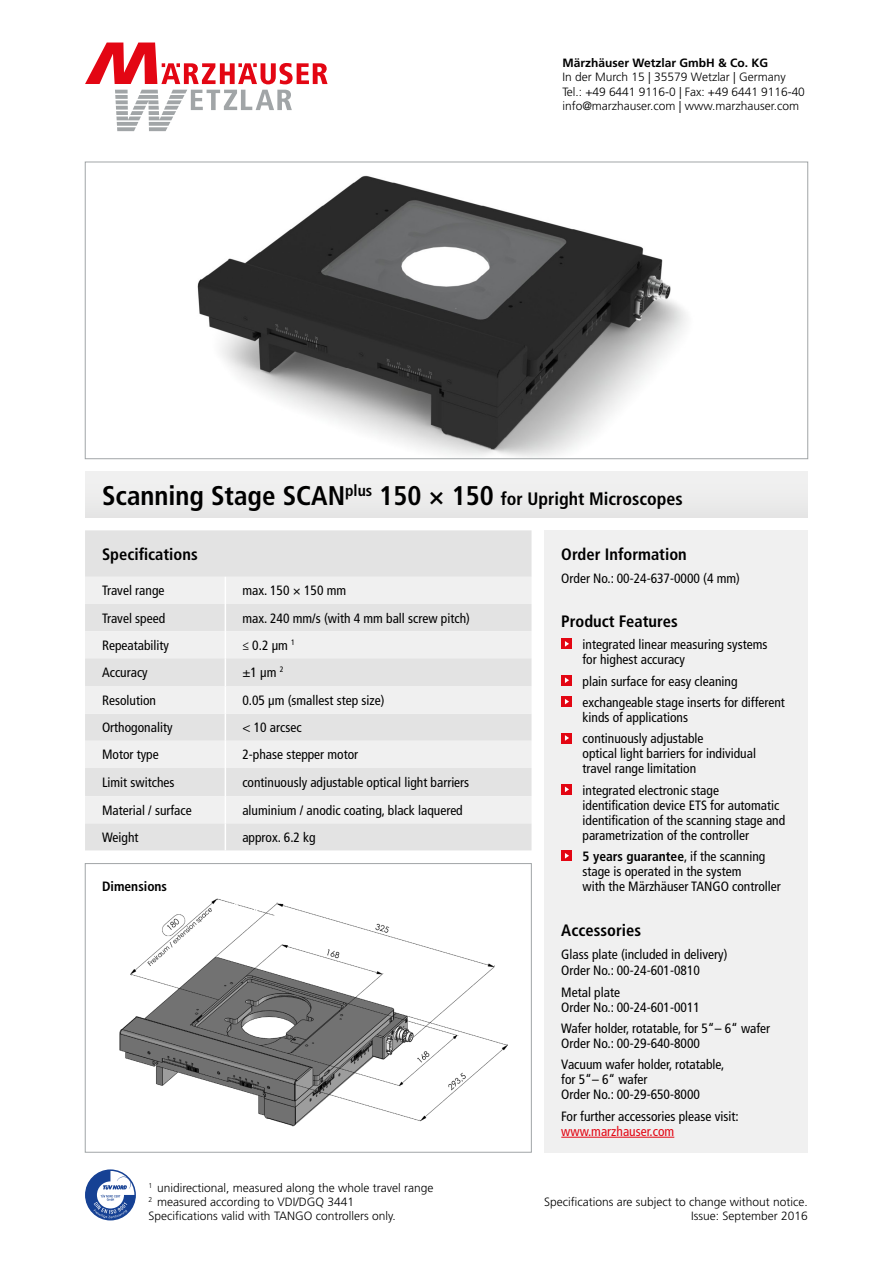
<style>
.page{position:relative;width:893px;height:1263px;background:#fff}
.page>*{position:absolute;margin:0;border:0;box-sizing:border-box;transform-origin:0 0}
.t1{font:700 condensed 27px "Frutiger LT Std";color:#000}
.t2{font:700 condensed 16.5px "Frutiger LT Std";color:#000}
.t3{font:condensed 13.5px/15px "Frutiger LT Std";color:#000}
.t4{font:condensed 13.5px "Frutiger LT Std";color:#e30613}
.t5{font:700 condensed 13.5px "Frutiger LT Std";color:#000}
.t6{font:300 12px/14.4px "Frutiger LT Std";color:#000}
.t7{font:700 12px "Frutiger LT Std";color:#000}
.s1{font-size:18px}
.s2{font-weight:700}
</style>
<div class="page">
<svg style="left:86px;top:1170px;width:49px;height:50px"></svg>
<svg style="left:85px;top:43px;width:243px;height:41px"></svg>
<svg style="left:115px;top:90px;width:177px;height:41px"></svg>
<img style="left:197px;top:175px;width:490px;height:282px">
<div style="left:544px;top:530px;width:264px;height:622px;background:#f0f0f0"></div>
<hr style="left:561px;top:1137px;width:113px;height:1px;background:#e30613">
<div style="left:561px;top:638px;width:11px;height:11px;background:#e30613"></div>
<svg style="left:565px;top:641px;width:4px;height:6px"></svg>
<div style="left:561px;top:675px;width:11px;height:10px;background:#e30613"></div>
<svg style="left:565px;top:677px;width:4px;height:6px"></svg>
<div style="left:561px;top:696px;width:11px;height:11px;background:#e30613"></div>
<svg style="left:565px;top:699px;width:4px;height:5px"></svg>
<div style="left:561px;top:733px;width:11px;height:10px;background:#e30613"></div>
<svg style="left:565px;top:735px;width:4px;height:6px"></svg>
<div style="left:561px;top:784px;width:11px;height:11px;background:#e30613"></div>
<svg style="left:565px;top:786px;width:4px;height:6px"></svg>
<div style="left:561px;top:850px;width:11px;height:11px;background:#e30613"></div>
<svg style="left:565px;top:853px;width:4px;height:5px"></svg>
<div style="left:85px;top:472px;width:723px;height:46px;background:#ededed"></div>
<div style="left:85px;top:530px;width:446px;height:320px;background:#e3e3e3"></div>
<svg style="left:85px;top:577px;width:446px;height:246px;fill:#f0f0f0"></svg>
<svg style="left:225px;top:577px;width:1px;height:273px"></svg>
<img style="left:119px;top:898px;width:389px;height:229px">
<div style="left:85px;top:863px;width:446px;height:289px;border:1px solid #a1a5a7"></div>
<p class="t7" style="left:562px;top:56px;width:207px">Märzhäuser Wetzlar GmbH &amp; Co. KG</p>
<p class="t6" style="left:562px;top:70px;width:244px">In der Murch 15 | 35579 Wetzlar | Germany<br>Tel.: +49 6441 9116-0 | Fax: +49 6441 9116-40 info@marzhauser.com | www.marzhauser.com</p>
<h1 class="t1" style="left:102px;top:479px;width:582px">Scanning Stage SCAN<sup>plus</sup> 150 × 150 <span class="s1">for Upright Microscopes</span></h1>
<p class="t2" style="left:102px;top:544px;width:97px">Specifications</p>
<p class="t3" style="left:102px;top:583px;width:64px">Travel range</p>
<p class="t3" style="left:242px;top:583px;width:105px">max. 150 × 150 mm</p>
<p class="t3" style="left:102px;top:610px;width:65px">Travel speed</p>
<p class="t3" style="left:242px;top:610px;width:229px">max. 240 mm/s (with 4 mm ball screw pitch)</p>
<p class="t3" style="left:102px;top:638px;width:68px">Repeatability</p>
<p class="t3" style="left:242px;top:638px;width:54px">≤ 0.2 µm <sup>1</sup></p>
<p class="t3" style="left:102px;top:665px;width:47px">Accuracy</p>
<p class="t3" style="left:242px;top:665px;width:43px">±1 μm <sup>2</sup></p>
<p class="t3" style="left:102px;top:693px;width:56px">Resolution</p>
<p class="t3" style="left:242px;top:693px;width:144px">0.05 µm (smallest step size)</p>
<p class="t3" style="left:102px;top:720px;width:72px">Orthogonality</p>
<p class="t3" style="left:242px;top:720px;width:61px">&lt; 10 arcsec</p>
<p class="t3" style="left:102px;top:747px;width:58px">Motor type</p>
<p class="t3" style="left:242px;top:747px;width:117px">2-phase stepper motor</p>
<p class="t3" style="left:102px;top:774px;width:74px">Limit switches</p>
<p class="t3" style="left:242px;top:774px;width:228px">continuously adjustable optical light barriers</p>
<p class="t3" style="left:102px;top:803px;width:91px">Material / surface</p>
<p class="t3" style="left:242px;top:803px;width:222px">aluminium / anodic coating, black laquered</p>
<p class="t3" style="left:102px;top:830px;width:38px">Weight</p>
<p class="t3" style="left:242px;top:830px;width:75px">approx. 6.2 kg</p>
<p class="t5" style="left:102px;top:878px;width:67px">Dimensions</p>
<p class="t6" style="left:149px;top:1180px;width:286px"><sup>1</sup> unidirectional, measured along the whole travel range<br><sup>2</sup> measured according to VDI/DGQ 3441<br>Specifications valid with TANGO controllers only.</p>
<p class="t2" style="left:561px;top:544px;width:127px">Order Information</p>
<p class="t3" style="left:561px;top:571px;width:180px">Order No.: 00-24-637-0000 (4 mm)</p>
<p class="t2" style="left:561px;top:611px;width:118px">Product Features</p>
<p class="t3" style="left:583px;top:637px;width:186px">integrated linear measuring systems for highest accuracy</p>
<p class="t3" style="left:583px;top:670px;width:204px;line-height:21.5px">plain surface for easy cleaning exchangeable stage inserts for different</p>
<p class="t3" style="left:583px;top:707px;width:122px;line-height:21.5px">kinds of applications continuously adjustable</p>
<p class="t3" style="left:583px;top:746px;width:175px">optical light barriers for individual travel range limitation</p>
<p class="t3" style="left:583px;top:783px;width:204px">integrated electronic stage identification device ETS for automatic identification of the scanning stage and parametrization of the controller</p>
<p class="t3" style="left:583px;top:849px;width:200px"><span class="s2">5 years guarantee</span>, if the scanning stage is operated in the system<br>with the Märzhäuser TANGO controller</p>
<p class="t2" style="left:561px;top:920px;width:81px">Accessories</p>
<p class="t3" style="left:561px;top:946px;width:168px;line-height:16.2px">Glass plate (included in delivery)<br>Order No.: 00-24-601-0810</p>
<p class="t3" style="left:561px;top:984px;width:140px">Metal plate<br>Order No.: 00-24-601-0011</p>
<p class="t3" style="left:561px;top:1021px;width:210px">Wafer holder, rotatable, for 5“– 6“ wafer<br>Order No.: 00-29-640-8000</p>
<p class="t3" style="left:561px;top:1057px;width:164px">Vacuum wafer holder, rotatable, for 5“– 6“ wafer<br>Order No.: 00-29-650-8000</p>
<p class="t3" style="left:561px;top:1109px;width:179px">For further accessories please visit:</p>
<p class="t4" style="left:561px;top:1123px;width:114px">www.marzhauser.com</p>
<p class="t6" style="left:544px;top:1195px;width:265px;text-align:right">Specifications are subject to change without notice.<br>Issue: September 2016</p>
</div>
